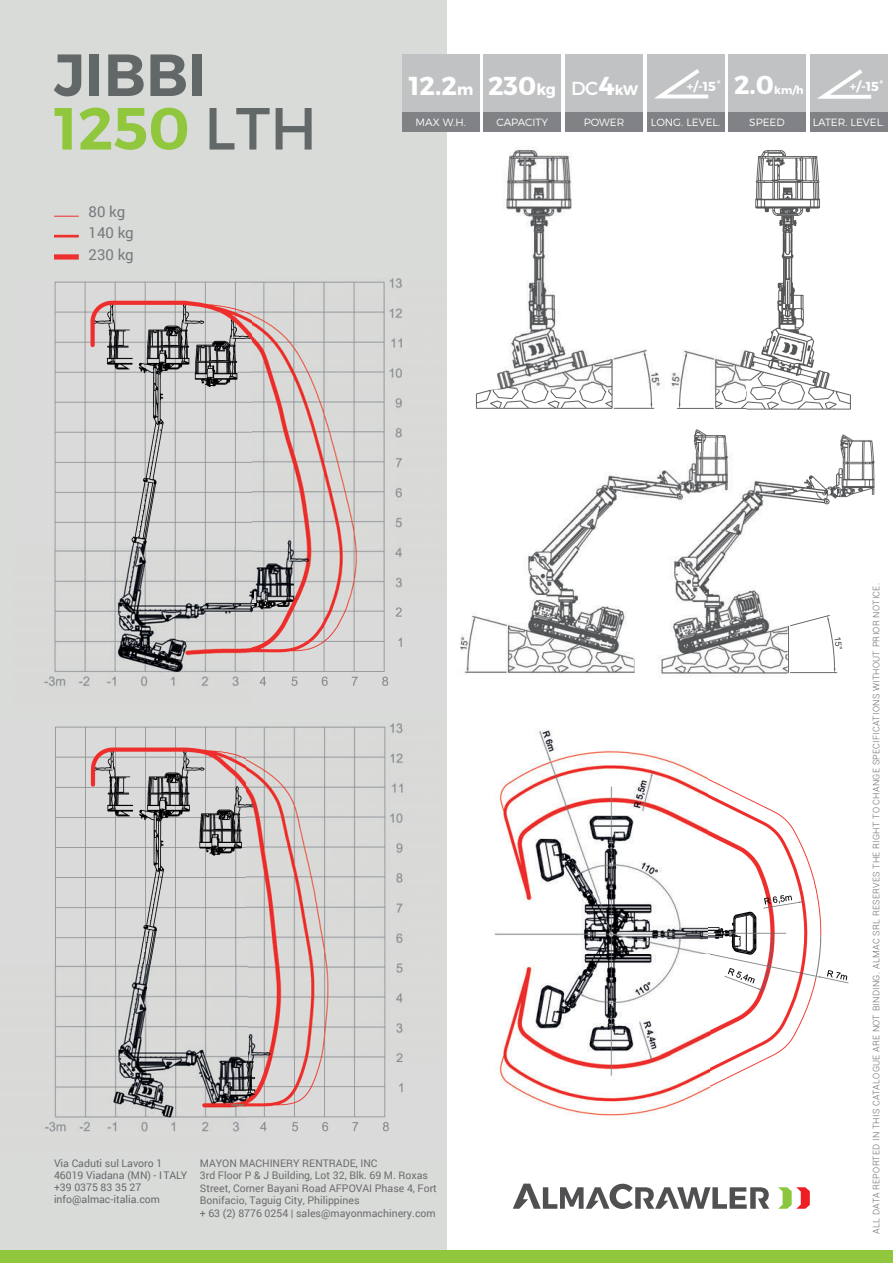
<style>
.page{position:relative;width:893px;height:1263px;background:#fff}
.page>*{position:absolute;margin:0;border:0;box-sizing:border-box;transform-origin:0 0}
.t1{font:600 59.4px/53.6px "Montserrat";color:#626767}
.t2{font:700 25.95px "Montserrat";color:#fff}
.t3{font:18.9px "Montserrat";color:#fff}
.t4{font:15px/21.3px "Roboto";color:#767a7c}
.t5{font:700 13.05px "Montserrat";color:#fff}
.t6{font:700 10.95px "Montserrat";color:#fff}
.t7{font:10.5px/12.6px "Roboto";color:#6d6c6e}
.t8{font:10.5px/11.9px "Roboto";color:#68696d}
.t9{font:300 10.5px "Montserrat";color:#fff}
.t10{font:300 9px "Roboto";letter-spacing:.03em;color:#68696d}
.s1{color:#90c73d}
.s2{font-weight:400}
.s3{font-weight:700;font-size:25.95px}
.s4{font-weight:700;font-size:13.95px}
.s5{font-size:15.75px}
</style>
<div class="page">
<div style="left:0;top:0;width:446px;height:1263px;background:#d9dbd9"></div>
<div style="left:0;top:1250px;width:893px;height:13px;background:#90c73d"></div>
<img style="left:475px;top:130px;width:413px;height:280px">
<img style="left:787px;top:434px;width:88px;height:240px">
<img style="left:459px;top:475px;width:159px;height:199px">
<img style="left:618px;top:442px;width:169px;height:236px">
<img style="left:693px;top:429px;width:34px;height:13px">
<img style="left:44px;top:279px;width:358px;height:408px">
<img style="left:494px;top:728px;width:355px;height:388px">
<img style="left:45px;top:724px;width:358px;height:408px">
<svg style="left:778px;top:1187px;width:32px;height:22px"></svg>
<svg style="left:513px;top:1183px;width:256px;height:26px"></svg>
<div style="left:54px;top:254px;width:25px;height:6px;background:#ee302e"></div>
<hr style="left:54px;top:235px;width:25px;height:2px;background:#ee302e">
<svg style="left:54px;top:216px;width:25px;height:1px"></svg>
<div style="left:484px;top:55px;width:77px;height:57px;background:#c0c2c4"></div>
<div style="left:402px;top:55px;width:77px;height:57px;background:#c0c2c4"></div>
<div style="left:402px;top:112px;width:77px;height:20px;background:#808285"></div>
<div style="left:566px;top:55px;width:77px;height:57px;background:#c0c2c4"></div>
<div style="left:566px;top:112px;width:77px;height:20px;background:#808285"></div>
<div style="left:729px;top:55px;width:77px;height:57px;background:#c0c2c4"></div>
<div style="left:729px;top:112px;width:77px;height:20px;background:#808285"></div>
<div style="left:484px;top:112px;width:77px;height:20px;background:#808285"></div>
<div style="left:647px;top:55px;width:77px;height:57px;background:#c0c2c4"></div>
<div style="left:647px;top:112px;width:77px;height:20px;background:#808285"></div>
<svg style="left:654px;top:69px;width:55px;height:30px"></svg>
<div style="left:810px;top:55px;width:77px;height:57px;background:#c0c2c4"></div>
<div style="left:810px;top:112px;width:77px;height:20px;background:#808285"></div>
<svg style="left:817px;top:69px;width:55px;height:30px"></svg>
<h1 class="t1" style="left:54px;top:49px;width:265px">JIBBI<br><span class="s1">1250</span> <span class="s2">LTH</span></h1>
<h3 class="t4" style="left:89px;top:200px;width:47px">80 kg<br>140 kg<br>230 kg</h3>
<h2 class="t2" style="left:734px;top:69px;width:42px">2.0</h2>
<p class="t6" style="left:774px;top:84px;width:31px">km/h</p>
<h3 class="t3" style="left:571px;top:73px;width:69px">DC<span class="s3">4</span><span class="s4">kW</span></h3>
<p class="t9" style="left:584px;top:114px;width:42px">POWER</p>
<h2 class="t2" style="left:409px;top:70px;width:149px">12.2<span class="s5">m</span> 230<span class="s5">kg</span></h2>
<p class="t9" style="left:415px;top:114px;width:52px">MAX W.H.</p>
<p class="t5" style="left:687px;top:78px;width:36px">+/-15°</p>
<p class="t9" style="left:496px;top:114px;width:53px">CAPACITY</p>
<p class="t9" style="left:651px;top:114px;width:71px">LONG. LEVEL.</p>
<p class="t9" style="left:749px;top:114px;width:37px">SPEED</p>
<p class="t5" style="left:850px;top:79px;width:36px">+/-15°</p>
<p class="t9" style="left:813px;top:114px;width:73px">LATER. LEVEL.</p>
<p class="t8" style="left:54px;top:1157px;width:135px">Via Caduti sul Lavoro 1<br>46019 Viadana (MN) - I TALY +39 0375 83 35 27 info@almac-italia.com</p>
<p class="t7" style="left:200px;top:1156px;width:239px">MAYON MACHINERY RENTRADE, INC<br>3rd Floor P &amp; J Building, Lot 32, Blk. 69 M. Roxas Street, Corner Bayani Road AFPOVAI Phase 4, Fort Bonifacio, Taguig City, Philippines<br>+ 63 (2) 8776 0254 | sales@mayonmachinery.com</p>
<p class="t10" style="left:870px;top:1233px;width:652px;rotate:-90deg">ALL DATA REPORTED IN THIS CATALOGUE ARE NOT BINDING. ALMAC SRL RESERVES THE RIGHT TO CHANGE SPECIFICATIONS WITHOUT PRIOR NOTICE.</p>
</div>
